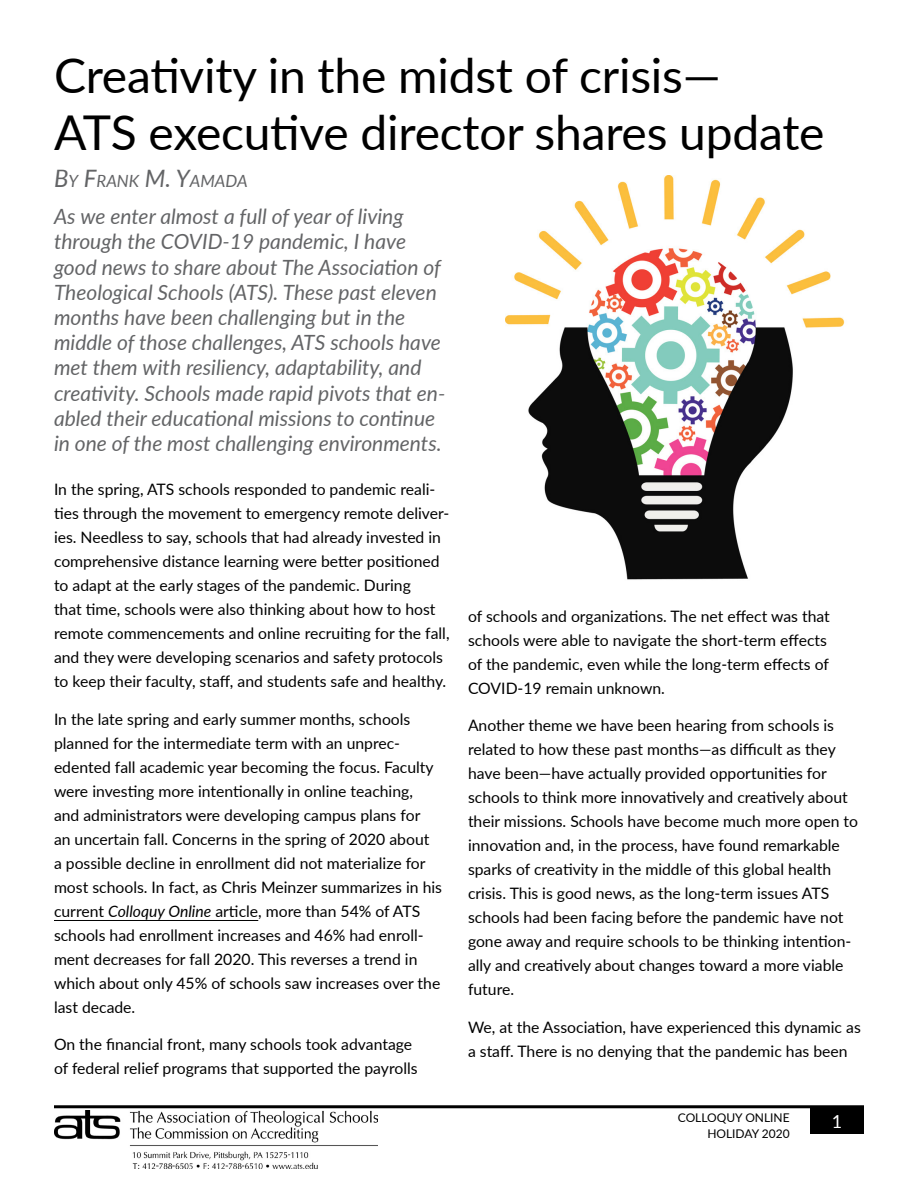
<style>
.page{position:relative;width:918px;height:1188px;background:#fff}
.page>*{position:absolute;margin:0;border:0;box-sizing:border-box;transform-origin:0 0}
.t1{font:48px/57.6px "Lato";letter-spacing:-.005em;color:#000}
.t2{font:italic 21px/25.2px "Lato";color:#636466}
.t3{font:18px "Lato";color:#fff}
.t4{font:italic 16.8px "Lato";color:#636466}
.t5{font:15.75px/24px "Lato";color:#000}
.t6{font:12px/16.5px "Lato";color:#000;text-align:right}
.s1{font-size:24px}
.s2{font-style:italic}
</style>
<div class="page">
<div style="left:810px;top:1107px;width:54px;height:27px;background:#000"></div>
<hr style="left:54px;top:1105px;width:810px;height:3px;background:#000">
<img style="left:54px;top:1110px;width:324px;height:59px">
<hr style="left:54px;top:920px;width:204px;height:1px;background:#000">
<img style="left:506px;top:176px;width:339px;height:404px">
<h1 class="t1" style="left:54px;top:44px;width:772px">Creativity in the midst of crisis—<br>ATS executive director shares update</h1>
<p class="t4" style="left:54px;top:169px;width:195px"><span class="s1">B</span>Y <span class="s1">F</span>RANK <span class="s1">M. Y</span>AMADA</p>
<p class="t2" style="left:54px;top:203px;width:393px">As we enter almost a full of year of living through the COVID-19 pandemic, I have good news to share about The Association of Theological Schools (ATS). These past eleven months have been challenging but in the middle of those challenges, ATS schools have met them with resiliency, adaptability, and creativity. Schools made rapid pivots that en&shy;abled their educational missions to continue in one of the most challenging environments.</p>
<p class="t5" style="left:54px;top:477px;width:397px">In the spring, ATS schools responded to pandemic reali&shy;ties through the movement to emergency remote deliver&shy;ies. Needless to say, schools that had already invested in comprehensive distance learning were better positioned to adapt at the early stages of the pandemic. During<br>that time, schools were also thinking about how to host remote commencements and online recruiting for the fall, and they were developing scenarios and safety protocols to keep their faculty, staff, and students safe and healthy.</p>
<p class="t5" style="left:54px;top:706px;width:390px">In the late spring and early summer months, schools planned for the intermediate term with an unprec&shy;edented fall academic year becoming the focus. Faculty were investing more intentionally in online teaching, and administrators were developing campus plans for<br>an uncertain fall. Concerns in the spring of 2020 about<br>a possible decline in enrollment did not materialize for most schools. In fact, as Chris Meinzer summarizes in his current <span class="s2">Colloquy Online</span> article, more than 54% of ATS schools had enrollment increases and 46% had enroll&shy;ment decreases for fall 2020. This reverses a trend in which about only 45% of schools saw increases over the last decade.</p>
<p class="t5" style="left:54px;top:1032px;width:365px">On the financial front, many schools took advantage of federal relief programs that supported the payrolls</p>
<p class="t5" style="left:468px;top:603px;width:363px">of schools and organizations. The net effect was that schools were able to navigate the short-term effects of the pandemic, even while the long-term effects of COVID-19 remain unknown.</p>
<p class="t5" style="left:468px;top:713px;width:392px">Another theme we have been hearing from schools is related to how these past months—as difficult as they have been—have actually provided opportunities for schools to think more innovatively and creatively about their missions. Schools have become much more open to innovation and, in the process, have found remarkable sparks of creativity in the middle of this global health crisis. This is good news, as the long-term issues ATS schools had been facing before the pandemic have not gone away and require schools to be thinking intention&shy;ally and creatively about changes toward a more viable future.</p>
<p class="t5" style="left:468px;top:1015px;width:394px">We, at the Association, have experienced this dynamic as a staff. There is no denying that the pandemic has been</p>
<p class="t6" style="left:678px;top:1108px;width:113px">COLLOQUY ONLINE<br>HOLIDAY 2020</p>
<p class="t3" style="left:832px;top:1108px;width:12px">1</p>
</div>
